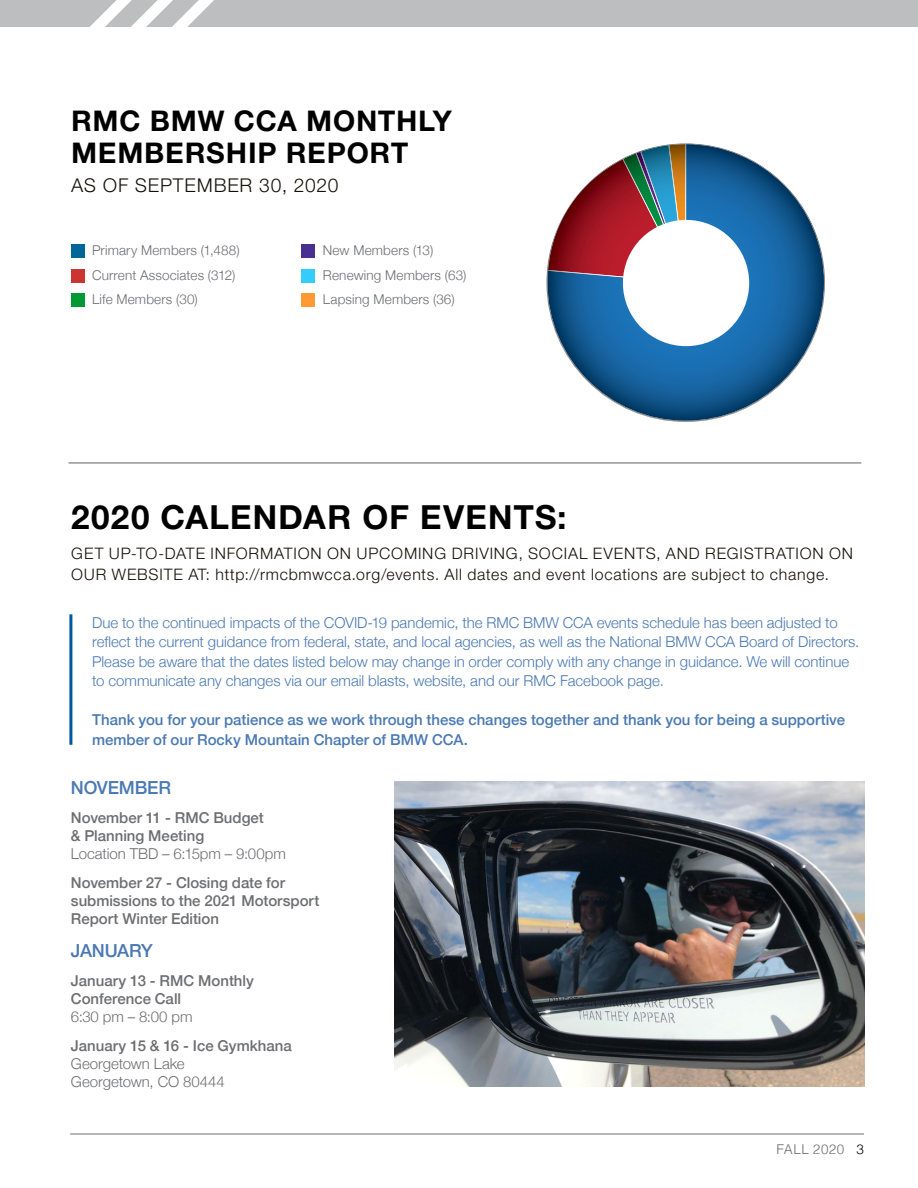
<style>
.page{position:relative;width:918px;height:1188px;background:#fff}
.page>*{position:absolute;margin:0;border:0;box-sizing:border-box;transform-origin:0 0}
.t1{font:700 31.5px "BMW Helvetica";letter-spacing:.005em;color:#000}
.t2{font:700 27px/32.4px "BMW Helvetica";letter-spacing:.005em;color:#000}
.t3{font:300 18px "BMW Helvetica";letter-spacing:.005em;color:#141006}
.t4{font:500 18px "Helvetica Neue";letter-spacing:-.01em;color:#4a79b3}
.t5{font:300 15px/19.5px "Helvetica Neue";letter-spacing:-.005em;color:#4a79b3}
.t6{font:500 15px/18px "Helvetica Neue";color:#6d6e71}
.t7{font:300 15px/21px "BMW Helvetica";letter-spacing:.01em;color:#141006}
.t8{font:500 15px/19.5px "Helvetica Neue";color:#4a79b3}
.t9{font:300 15px/18px "Helvetica Neue";color:#6d6e71}
.t10{font:300 13.5px/24.6px "Helvetica Neue";letter-spacing:.01em;color:#6d6e71}
.t11{font:300 13.5px "Helvetica";letter-spacing:.03em;color:#6d6e71}
.s1{color:#000}
</style>
<div class="page">
<hr style="left:70px;top:1134px;width:794px;height:1px;background:#6d6e71">
<div style="left:1px;top:0;width:917px;height:27px;background:#bcbec0"></div>
<svg style="left:90px;top:0;width:124px;height:27px"></svg>
<hr style="left:69px;top:463px;width:792px;height:1px;background:#5f6062">
<svg style="left:547px;top:143px;width:278px;height:279px"></svg>
<div style="left:623px;top:220px;width:126px;height:126px;background:#fff;border-radius:50%"></div>
<div style="left:302px;top:269px;width:13px;height:14px;background:#3cf"></div>
<div style="left:302px;top:293px;width:13px;height:14px;background:#f93"></div>
<div style="left:71px;top:244px;width:14px;height:14px;background:#069"></div>
<div style="left:71px;top:293px;width:14px;height:14px;background:#093"></div>
<div style="left:302px;top:244px;width:13px;height:14px;background:#492f92"></div>
<div style="left:71px;top:269px;width:14px;height:14px;background:#c33"></div>
<hr style="left:69px;top:614px;width:3px;height:131px;background:#00599d">
<img style="left:394px;top:781px;width:471px;height:306px">
<h2 class="t2" style="left:71px;top:104px;width:382px">RMC BMW CCA MONTHLY<br>MEMBERSHIP REPORT</h2>
<p class="t3" style="left:71px;top:173px;width:270px">AS OF SEPTEMBER 30, 2020</p>
<p class="t10" style="left:92px;top:237px;width:149px">Primary Members (1,488)</p>
<p class="t10" style="left:92px;top:286px;width:107px">Life Members (30)</p>
<p class="t10" style="left:92px;top:262px;width:145px">Current Associates (312)</p>
<p class="t10" style="left:323px;top:237px;width:112px">New Members (13)</p>
<p class="t10" style="left:323px;top:262px;width:145px">Renewing Members (63)<br>Lapsing Members (36)</p>
<h1 class="t1" style="left:71px;top:497px;width:497px">2020 CALENDAR OF EVENTS:</h1>
<p class="t7" style="left:71px;top:543px;width:784px">GET UP-TO-DATE INFORMATION ON UPCOMING DRIVING, SOCIAL EVENTS, AND REGISTRATION ON<br>OUR WEBSITE AT: http://rmcbmwcca.org/events. All dates and event locations are subject to change.</p>
<p class="t5" style="left:92px;top:612px;width:769px">Due to the continued impacts of the COVID-19 pandemic, the RMC BMW CCA events schedule has been adjusted to reflect the current guidance from federal, state, and local agencies, as well as the National BMW CCA Board of Directors.<br>Please be aware that the dates listed below may change in order comply with any change in guidance. We will continue to communicate any changes via our email blasts, website, and our RMC Facebook page.</p>
<p class="t8" style="left:92px;top:709px;width:754px">Thank you for your patience as we work through these changes together and thank you for being a supportive member of our Rocky Mountain Chapter of BMW CCA.</p>
<p class="t4" style="left:71px;top:774px;width:102px">NOVEMBER</p>
<p class="t6" style="left:71px;top:808px;width:194px">November 11 - RMC Budget &amp; Planning Meeting</p>
<p class="t9" style="left:71px;top:844px;width:216px">Location TBD – 6:15pm – 9:00pm</p>
<p class="t6" style="left:71px;top:872px;width:250px">November 27 - Closing date for submissions to the 2021 Motorsport<br>Report Winter Edition</p>
<p class="t4" style="left:71px;top:936px;width:83px">JANUARY</p>
<p class="t6" style="left:71px;top:971px;width:184px">January 13 - RMC Monthly<br>Conference Call</p>
<p class="t9" style="left:71px;top:1007px;width:123px">6:30 pm – 8:00 pm</p>
<p class="t6" style="left:71px;top:1035px;width:222px">January 15 &amp; 16 - Ice Gymkhana</p>
<p class="t9" style="left:71px;top:1053px;width:155px">Georgetown Lake<br>Georgetown, CO 80444</p>
<p class="t11" style="left:777px;top:1138px;width:89px">FALL 2020 <span class="s1">3</span></p>
</div>
